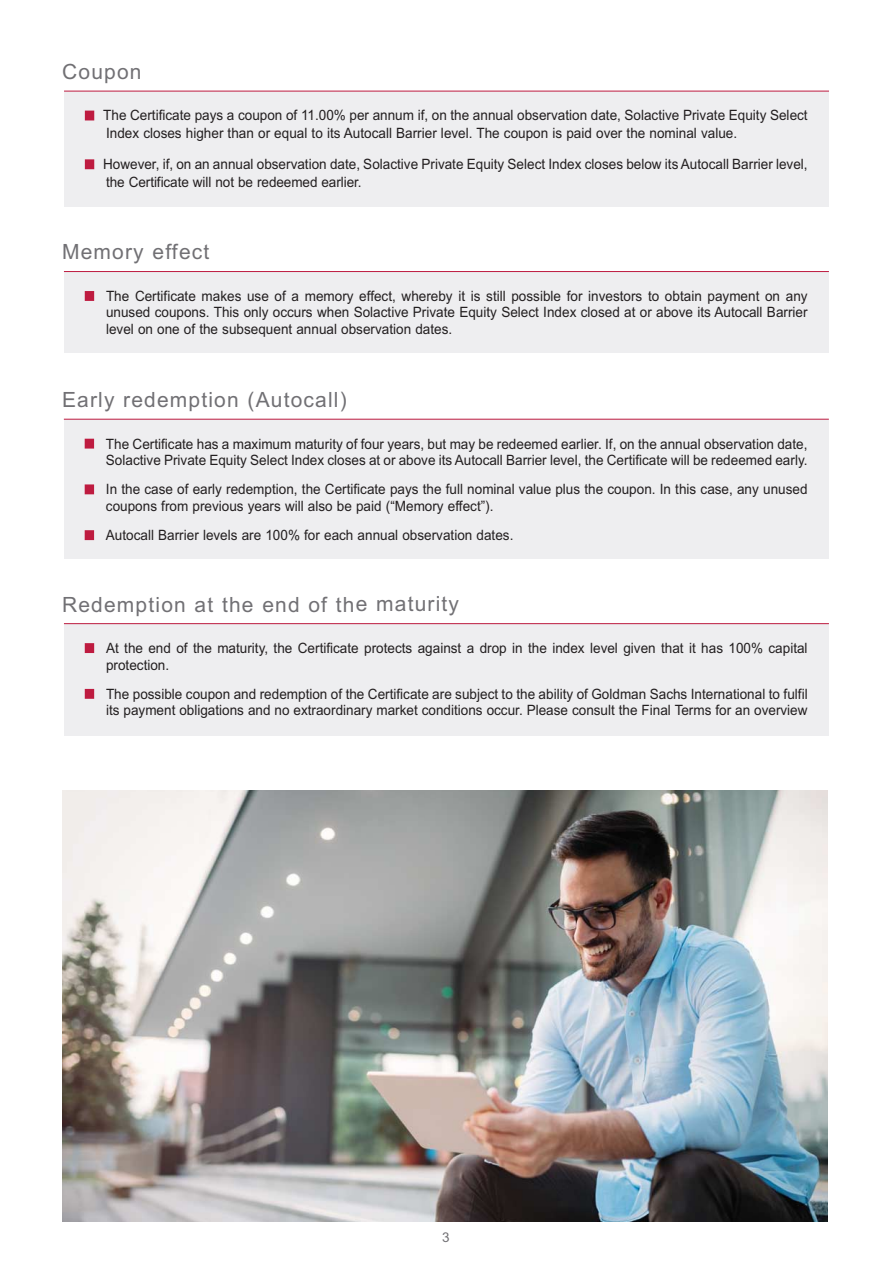
<style>
.page{position:relative;width:893px;height:1263px;background:#fff}
.page>*{position:absolute;margin:0;border:0;box-sizing:border-box;transform-origin:0 0}
.t1{font:21px "Arial";letter-spacing:.055em;color:#717074}
.t2{font:14.25px/16.5px "Arial";color:#231f20;scale:.95 1}
.t3{font:13.5px "Arial";color:#717074}
</style>
<div class="page">
<div style="left:64px;top:91px;width:765px;height:115px;background:#eeeef0"></div>
<hr style="left:64px;top:91px;width:765px;height:1px;background:#be1b40">
<div style="left:85px;top:111px;width:9px;height:9px;background:#be1b40"></div>
<div style="left:85px;top:159px;width:9px;height:10px;background:#be1b40"></div>
<div style="left:64px;top:271px;width:765px;height:82px;background:#eeeef0"></div>
<hr style="left:64px;top:271px;width:765px;height:1px;background:#be1b40">
<div style="left:85px;top:291px;width:9px;height:10px;background:#be1b40"></div>
<div style="left:64px;top:419px;width:765px;height:139px;background:#eeeef0"></div>
<hr style="left:64px;top:419px;width:765px;height:1px;background:#be1b40">
<div style="left:85px;top:439px;width:9px;height:10px;background:#be1b40"></div>
<div style="left:85px;top:484px;width:9px;height:10px;background:#be1b40"></div>
<div style="left:85px;top:530px;width:9px;height:10px;background:#be1b40"></div>
<div style="left:64px;top:623px;width:765px;height:113px;background:#eeeef0"></div>
<hr style="left:64px;top:623px;width:765px;height:1px;background:#be1b40">
<div style="left:85px;top:643px;width:9px;height:10px;background:#be1b40"></div>
<div style="left:85px;top:689px;width:9px;height:10px;background:#be1b40"></div>
<img style="left:63px;top:790px;width:765px;height:432px">
<p class="t1" style="left:62px;top:64px;width:81px">Coupon</p>
<p class="t2" style="left:103px;top:108px;width:743px;line-height:18px">The Certificate pays a coupon of 11.00% per annum if, on the annual observation date, Solactive Private Equity Select<br>Index closes higher than or equal to its Autocall Barrier level. The coupon is paid over the nominal value.</p>
<p class="t2" style="left:103px;top:157px;width:743px;line-height:18px">However, if, on an annual observation date, Solactive Private Equity Select Index closes below its Autocall Barrier level, the Certificate will not be redeemed earlier.</p>
<p class="t1" style="left:62px;top:244px;width:149px">Memory effect</p>
<p class="t2" style="left:106px;top:289px;width:740px;text-align:justify">The Certificate makes use of a memory effect, whereby it is still possible for investors to obtain payment on any unused coupons. This only occurs when Solactive Private Equity Select Index closed at or above its Autocall Barrier level on one of the subsequent annual observation dates.</p>
<p class="t1" style="left:62px;top:392px;width:286px">Early redemption (Autocall)</p>
<p class="t2" style="left:106px;top:437px;width:740px">The Certificate has a maximum maturity of four years, but may be redeemed earlier. If, on the annual observation date,<br>Solactive Private Equity Select Index closes at or above its Autocall Barrier level, the Certificate will be redeemed early.</p>
<p class="t2" style="left:106px;top:482px;width:740px">In the case of early redemption, the Certificate pays the full nominal value plus the coupon. In this case, any unused coupons from previous years will also be paid (“Memory effect”).</p>
<p class="t2" style="left:106px;top:528px;width:430px">Autocall Barrier levels are 100% for each annual observation dates.</p>
<p class="t1" style="left:62px;top:597px;width:398px">Redemption at the end of the maturity</p>
<p class="t2" style="left:106px;top:641px;width:740px">At the end of the maturity, the Certificate protects against a drop in the index level given that it has 100% capital protection.</p>
<p class="t2" style="left:106px;top:687px;width:740px">The possible coupon and redemption of the Certificate are subject to the ability of Goldman Sachs International to fulfil its payment obligations and no extraordinary market conditions occur. Please consult the Final Terms for an overview</p>
<p class="t3" style="left:442px;top:1232px;width:9px">3</p>
</div>
